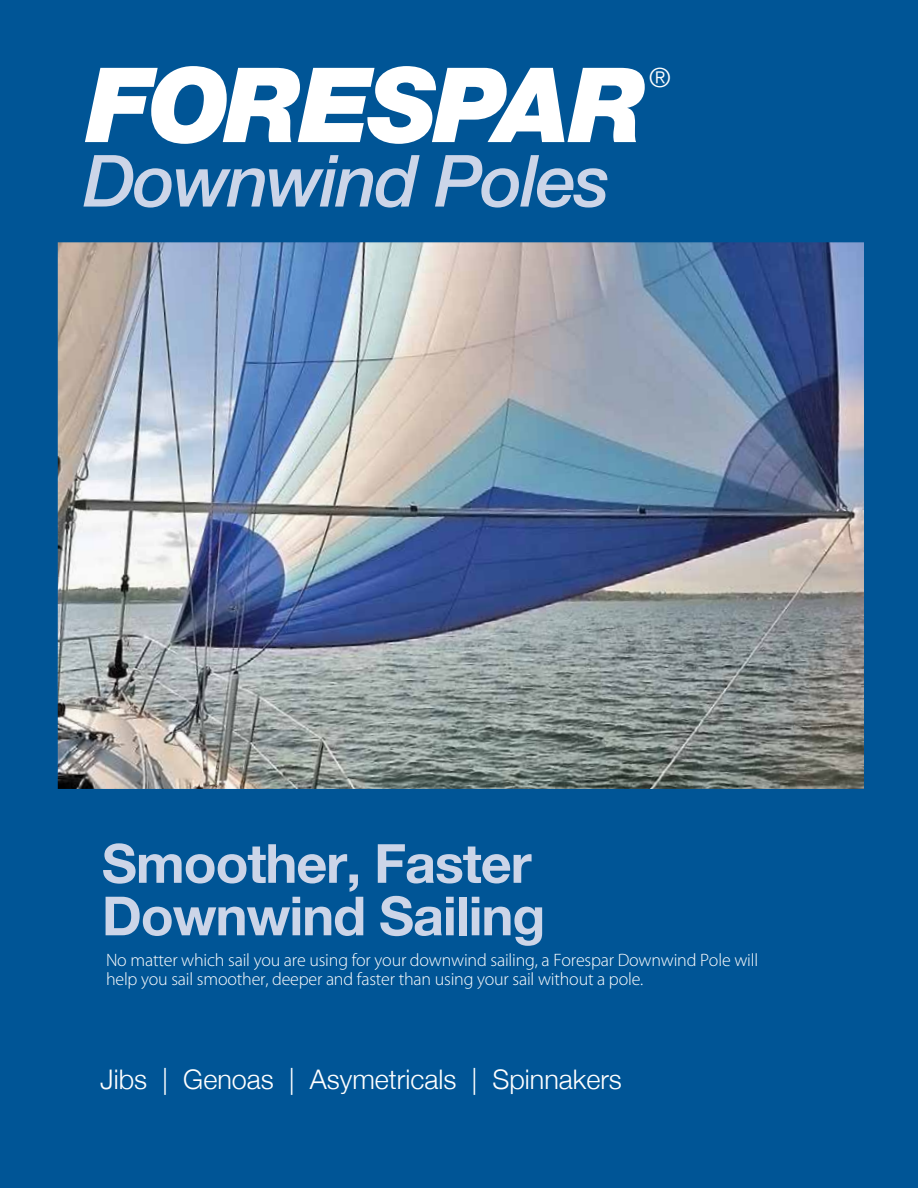
<style>
.page{position:relative;width:918px;height:1188px;background:#005596}
.page>*{position:absolute;margin:0;border:0;box-sizing:border-box;transform-origin:0 0}
.t1{font:italic 500 72px "Helvetica Neue";letter-spacing:-.03em;color:#ccd5e8}
.t2{font:700 54px/52.5px "Helvetica Neue";letter-spacing:-.02em;color:#ccd5e8}
.t3{font:300 27px "Helvetica Neue";color:#fff}
.t4{font:300 18px/19.5px "Myriad Pro";letter-spacing:-.01em;color:#fff}
</style>
<div class="page">
<img style="left:58px;top:242px;width:806px;height:547px">
<svg style="left:85px;top:66px;width:560px;height:78px"></svg>
<h1 class="t1" style="left:83px;top:119px;width:528px">Downwind Poles</h1>
<h3 class="t3" style="left:649px;top:55px;width:23px">®</h3>
<h2 class="t2" style="left:102px;top:839px;width:445px">Smoother, Faster<br>Downwind Sailing</h2>
<p class="t4" style="left:106px;top:950px;width:654px">No matter which sail you are using for your downwind sailing, a Forespar Downwind Pole will help you sail smoother, deeper and faster than using your sail without a pole.</p>
<h3 class="t3" style="left:100px;top:1058px;width:523px">Jibs | Genoas | Asymetricals | Spinnakers</h3>
</div>
